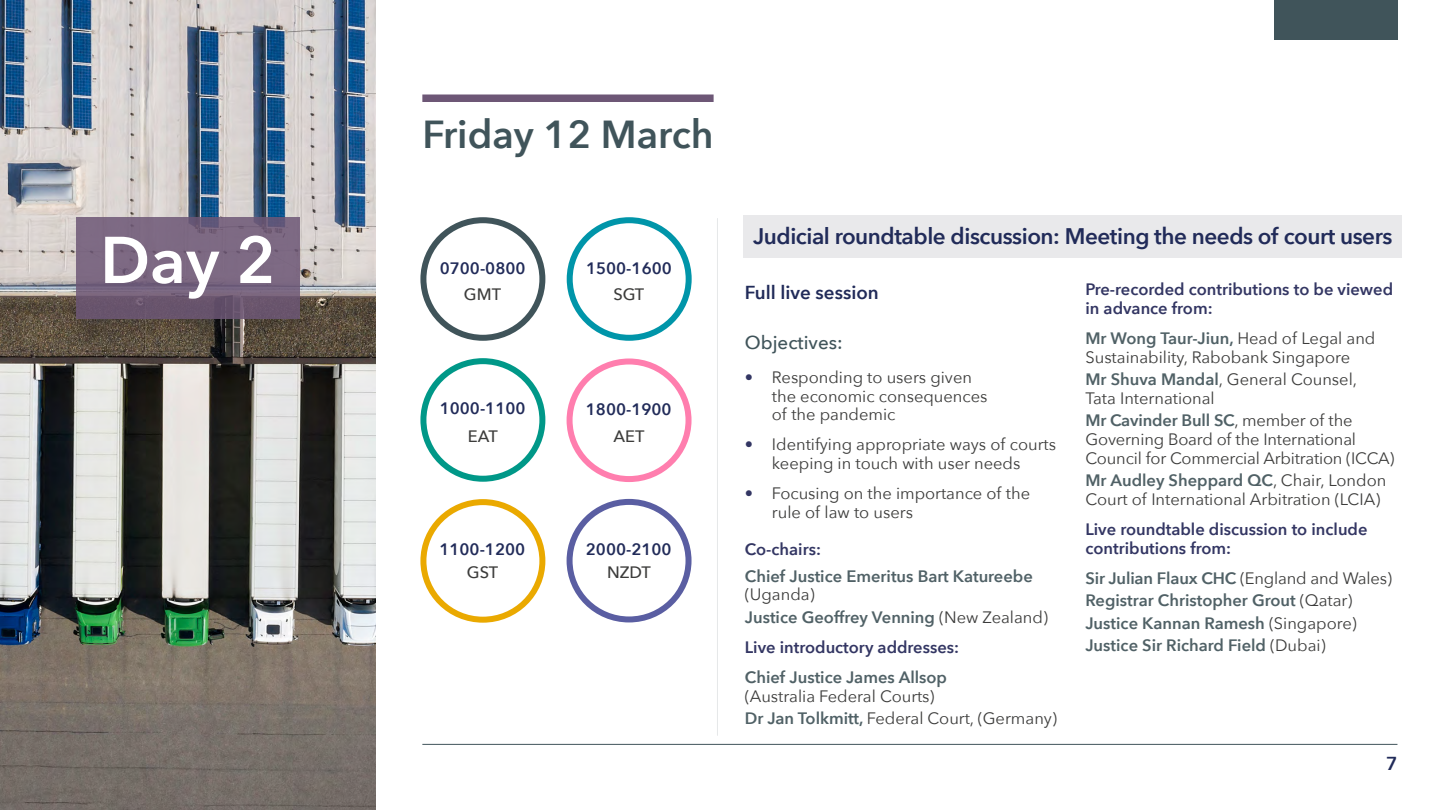
<style>
.page{position:relative;width:1440px;height:810px;background:#fff}
.page>*{position:absolute;margin:0;border:0;box-sizing:border-box;transform-origin:0 0}
.t1{font:600 65.32px "Avenir Next";color:#fff}
.Heading_1{font:600 39px "Avenir Next";color:#40545a}
.Subheading_1{font:600 22.5px "Avenir Next";letter-spacing:-.02em;color:#212b59}
.Subheading_2{font:600 18.75px "Avenir Next";color:#212b59}
.Subheading_2-2{font:500 18.75px "Avenir Next";color:#40545a}
.Body_text{font:16.5px/18.8px "Avenir Next Regular 2";color:#3c3c3b}
.Body_text-2{font:600 16.5px/18.8px "Avenir Next";color:#506166}
.Body_text-3{font:600 16.5px/18.8px "Avenir Next";color:#333663}
.Alphabetical_list_li{font:600 16.5px/26.2px "Avenir Next";color:#212b59;text-align:center}
.Alphabetical_list_li-2{font:500 16.5px "Avenir Next";color:#3c3c3b}
.s1{font-weight:500;color:#3c3c3b}
.s2{font-family:"Avenir Next";font-weight:600;color:#333663}
.s3{font-family:"Avenir Next Regular 2";font-weight:400;color:#3c3c3b}
.s4{font-family:"Avenir Next";font-weight:600;color:#506166}
</style>
<div class="page">
<hr style="left:422px;top:744px;width:975px;height:1px;background:#40545a">
<div style="left:1274px;top:0;width:123px;height:40px;background:#40545a"></div>
<div style="left:422px;top:94px;width:292px;height:8px;background:#6d5776"></div>
<img style="left:0;top:0;width:376px;height:810px">
<div style="left:743px;top:216px;width:659px;height:42px;background:#e9e9eb"></div>
<hr style="left:716px;top:218px;width:1px;height:518px;background:#40545a">
<svg style="left:76px;top:218px;width:224px;height:101px;fill:#7c6882"></svg>
<div style="left:420px;top:217px;width:125px;height:124px;border:6px solid #40545a;border-radius:50%"></div>
<div style="left:420px;top:358px;width:125px;height:124px;border:6px solid #009888;border-radius:50%"></div>
<div style="left:420px;top:499px;width:125px;height:124px;border:6px solid #eaa900;border-radius:50%"></div>
<div style="left:567px;top:217px;width:125px;height:124px;border:6px solid #0095a9;border-radius:50%"></div>
<div style="left:567px;top:358px;width:125px;height:124px;border:6px solid #ff7eae;border-radius:50%"></div>
<div style="left:567px;top:499px;width:125px;height:123px;border:6px solid #5a5ea2;border-radius:50%"></div>
<h1 class="t1" style="left:100px;top:204px;width:177px">Day 2</h1>
<h2 class="Heading_1" style="left:422px;top:101px;width:293px">Friday 12 March</h2>
<p class="Alphabetical_list_li" style="left:440px;top:254px;width:87px">0700-0800<br><span class="s1">GMT</span></p>
<p class="Alphabetical_list_li" style="left:586px;top:255px;width:87px">1500-1600</p>
<p class="Alphabetical_list_li-2" style="left:613px;top:280px;width:32px">SGT</p>
<p class="Alphabetical_list_li" style="left:440px;top:395px;width:87px">1000-1100</p>
<p class="Alphabetical_list_li-2" style="left:468px;top:422px;width:32px">EAT</p>
<p class="Alphabetical_list_li" style="left:586px;top:396px;width:87px">1800-1900</p>
<p class="Alphabetical_list_li-2" style="left:613px;top:422px;width:33px">AET</p>
<p class="Alphabetical_list_li" style="left:439px;top:536px;width:87px">1100-1200</p>
<p class="Alphabetical_list_li-2" style="left:467px;top:558px;width:33px">GST</p>
<p class="Alphabetical_list_li" style="left:586px;top:536px;width:87px">2000-2100</p>
<p class="Alphabetical_list_li-2" style="left:607px;top:558px;width:45px">NZDT</p>
<p class="Subheading_1" style="left:753px;top:217px;width:641px">Judicial roundtable discussion: Meeting the needs of court users</p>
<p class="Subheading_2" style="left:745px;top:276px;width:135px">Full live session</p>
<p class="Subheading_2-2" style="left:745px;top:327px;width:99px">Objectives:</p>
<p class="Body_text" style="left:772px;top:367px;width:217px;text-indent:-27px"><span class="s2">•</span> Responding to users given the economic consequences of the pandemic</p>
<p class="Body_text" style="left:745px;top:435px;width:313px;text-align:center"><span class="s2">•</span> Identifying appropriate ways of courts keeping in touch with user needs</p>
<p class="Body_text" style="left:772px;top:483px;width:260px;text-indent:-27px"><span class="s2">•</span> Focusing on the importance of the rule of law to users</p>
<p class="Body_text-3" style="left:745px;top:540px;width:78px">Co-chairs:</p>
<p class="Body_text-2" style="left:745px;top:566px;width:290px">Chief Justice Emeritus Bart Katureebe <span class="s3">(Uganda)</span></p>
<p class="Body_text-2" style="left:745px;top:607px;width:305px">Justice Geoffrey Venning <span class="s3">(New Zealand)</span></p>
<p class="Body_text-3" style="left:745px;top:637px;width:216px">Live introductory addresses:</p>
<p class="Body_text" style="left:745px;top:667px;width:204px"><span class="s4">Chief Justice James Allsop </span>(Australia Federal Courts)</p>
<p class="Body_text" style="left:745px;top:708px;width:314px"><span class="s4">Dr Jan Tolkmitt,</span> Federal Court, (Germany)</p>
<p class="Body_text-3" style="left:1085px;top:280px;width:309px">Pre-recorded contributions to be viewed in advance from:</p>
<p class="Body_text" style="left:1085px;top:328px;width:291px"><span class="s4">Mr Wong Taur-Jiun,</span> Head of Legal and<br>Sustainability, Rabobank Singapore</p>
<p class="Body_text" style="left:1085px;top:369px;width:273px"><span class="s4">Mr Shuva Mandal</span>, General Counsel,<br>Tata International</p>
<p class="Body_text" style="left:1085px;top:411px;width:311px"><span class="s4">Mr Cavinder Bull SC</span>, member of the<br>Governing Board of the International<br>Council for Commercial Arbitration (ICCA)</p>
<p class="Body_text" style="left:1085px;top:471px;width:302px"><span class="s4">Mr Audley Sheppard QC</span>, Chair, London<br>Court of International Arbitration (LCIA)</p>
<p class="Body_text-3" style="left:1085px;top:520px;width:284px">Live roundtable discussion to include contributions from:</p>
<p class="Body_text-2" style="left:1085px;top:568px;width:308px">Sir Julian Flaux CHC <span class="s3">(England and Wales)</span></p>
<p class="Body_text-2" style="left:1085px;top:591px;width:268px">Registrar Christopher Grout <span class="s3">(Qatar)</span></p>
<p class="Body_text-2" style="left:1085px;top:613px;width:273px">Justice Kannan Ramesh <span class="s3">(Singapore)</span></p>
<p class="Body_text-2" style="left:1085px;top:636px;width:242px">Justice Sir Richard Field <span class="s3">(Dubai)</span></p>
<p class="Subheading_2" style="left:1386px;top:748px;width:13px">7</p>
</div>
